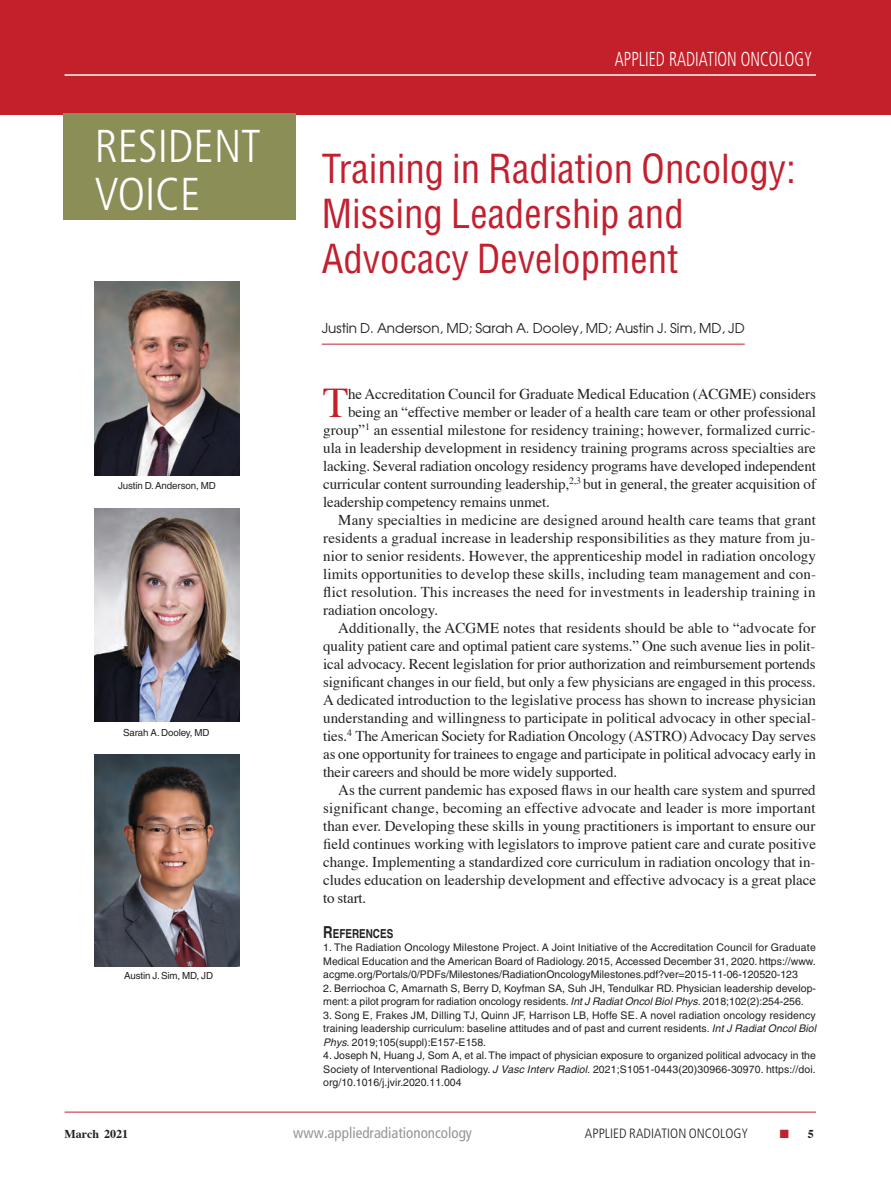
<style>
.page{position:relative;width:891px;height:1202px;background:#fff}
.page>*{position:absolute;margin:0;border:0;box-sizing:border-box;transform-origin:0 0}
.t1{font:300 condensed 46.05px/47.2px "Frutiger";color:#fff}
.t2{font:42.15px "Times";color:#c4202a}
.t3{font:condensed 39px/45px "Helvetica";color:#c2202f}
.t4{font:300 condensed 20.25px "Frutiger";color:#fff;scale:.8 1}
.t5{font:15px "Times";color:#231f20}
.t6{font:condensed 15px "Frutiger";color:#949698}
.t7{font:13.5px "Avant Garde";color:#231f20}
.t8{font:300 condensed 13.5px "Frutiger";color:#231f20}
.t9{font:700 12.3px "Helvetica";color:#231f20;scale:.8 1}
.t10{font:700 12px "Times";color:#231f20}
.t11{font:10.5px/13.5px "Helvetica LT Pro";color:#231f20;text-align:justify}
.t12{font:9.75px "Helvetica LT Pro";letter-spacing:-.01em;color:#231f20}
.s1{font-size:16.5px}
.s2{font-family:"Helvetica";font-style:italic}
.s3{color:#c2202f}
</style>
<div class="page">
<div style="left:0;top:0;width:891px;height:115px;background:#c4202a"></div>
<hr style="left:65px;top:1111px;width:751px;height:1px;background:#c4202a">
<hr style="left:65px;top:75px;width:751px;height:1px;background:#fff">
<div style="left:63px;top:114px;width:233px;height:106px;background:#8b8f57"></div>
<hr style="left:322px;top:344px;width:423px;height:1px;background:#c4202a">
<img style="left:95px;top:282px;width:144px;height:193px">
<img style="left:95px;top:509px;width:144px;height:212px">
<img style="left:95px;top:754px;width:144px;height:213px">
<h1 class="t1" style="left:95px;top:123px;width:168px">RESIDENT<br>VOICE</h1>
<p class="t12" style="left:118px;top:480px;width:99px">Justin D. Anderson, MD</p>
<p class="t12" style="left:123px;top:726px;width:88px">Sarah A. Dooley, MD</p>
<p class="t12" style="left:124px;top:970px;width:90px">Austin J. Sim, MD, JD</p>
<h3 class="t4" style="left:615px;top:48px;width:248px">APPLIED RADIATION ONCOLOGY</h3>
<h3 class="t3" style="left:322px;top:146px;width:476px">Training in Radiation Oncology:<br>Missing Leadership and<br>Advocacy Development</h3>
<p class="t7" style="left:322px;top:319px;width:425px">Justin D. Anderson, MD; Sarah A. Dooley, MD; Austin J. Sim, MD, JD</p>
<h2 class="t2" style="left:323px;top:376px;width:27px">T</h2>
<p class="t5" style="left:348px;top:384px;width:469px">he Accreditation Council for Graduate Medical Education (ACGME) considers</p>
<p class="t5" style="left:348px;top:402px;width:470px">being an “effective member or leader of a health care team or other professional</p>
<p class="t5" style="left:323px;top:420px;width:494px">group”<sup>1</sup> an essential milestone for residency training; however, formalized curric-</p>
<p class="t5" style="left:323px;top:438px;width:494px">ula in leadership development in residency training programs across specialties are</p>
<p class="t5" style="left:323px;top:456px;width:494px">lacking. Several radiation oncology residency programs have developed independent</p>
<p class="t5" style="left:323px;top:474px;width:494px">curricular content surrounding leadership,<sup>2,3</sup> but in general, the greater acquisition of</p>
<p class="t5" style="left:323px;top:492px;width:228px">leadership competency remains unmet.</p>
<p class="t5" style="left:338px;top:510px;width:479px">Many specialties in medicine are designed around health care teams that grant</p>
<p class="t5" style="left:323px;top:528px;width:494px">residents a gradual increase in leadership responsibilities as they mature from ju-</p>
<p class="t5" style="left:323px;top:546px;width:494px">nior to senior residents. However, the apprenticeship model in radiation oncology</p>
<p class="t5" style="left:323px;top:564px;width:494px">limits opportunities to develop these skills, including team management and con-</p>
<p class="t5" style="left:323px;top:582px;width:494px">flict resolution. This increases the need for investments in leadership training in</p>
<p class="t5" style="left:323px;top:600px;width:116px">radiation oncology.</p>
<p class="t5" style="left:338px;top:618px;width:479px">Additionally, the ACGME notes that residents should be able to “advocate for</p>
<p class="t5" style="left:323px;top:636px;width:494px">quality patient care and optimal patient care systems.” One such avenue lies in polit-</p>
<p class="t5" style="left:323px;top:654px;width:494px">ical advocacy. Recent legislation for prior authorization and reimbursement portends</p>
<p class="t5" style="left:323px;top:672px;width:494px">significant changes in our field, but only a few physicians are engaged in this process.</p>
<p class="t5" style="left:323px;top:690px;width:494px">A dedicated introduction to the legislative process has shown to increase physician</p>
<p class="t5" style="left:323px;top:708px;width:494px">understanding and willingness to participate in political advocacy in other special-</p>
<p class="t5" style="left:323px;top:726px;width:494px">ties.<sup>4</sup> The American Society for Radiation Oncology (ASTRO) Advocacy Day serves</p>
<p class="t5" style="left:323px;top:744px;width:494px">as one opportunity for trainees to engage and participate in political advocacy early in</p>
<p class="t5" style="left:323px;top:762px;width:295px">their careers and should be more widely supported.</p>
<p class="t5" style="left:338px;top:780px;width:479px">As the current pandemic has exposed flaws in our health care system and spurred</p>
<p class="t5" style="left:323px;top:798px;width:494px">significant change, becoming an effective advocate and leader is more important</p>
<p class="t5" style="left:323px;top:816px;width:494px">than ever. Developing these skills in young practitioners is important to ensure our</p>
<p class="t5" style="left:323px;top:834px;width:494px">field continues working with legislators to improve patient care and curate positive</p>
<p class="t5" style="left:323px;top:852px;width:494px">change. Implementing a standardized core curriculum in radiation oncology that in-</p>
<p class="t5" style="left:323px;top:870px;width:494px">cludes education on leadership development and effective advocacy is a great place</p>
<p class="t5" style="left:323px;top:888px;width:45px">to start.</p>
<p class="t9" style="left:323px;top:926px;width:89px"><span class="s1">R</span>EFERENCES</p>
<p class="t11" style="left:323px;top:940px;width:494px">1. The Radiation Oncology Milestone Project. A Joint Initiative of the Accreditation Council for Graduate Medical Education and the American Board of Radiology. 2015, Accessed December 31, 2020. https://www. acgme.org/Portals/0/PDFs/Milestones/RadiationOncologyMilestones.pdf?ver=2015-11-06-120520-123</p>
<p class="t11" style="left:323px;top:981px;width:494px">2. Berriochoa C, Amarnath S, Berry D, Koyfman SA, Suh JH, Tendulkar RD. Physician leadership develop&shy;ment: a pilot program for radiation oncology residents. <span class="s2">Int J Radiat Oncol Biol Phys.</span> 2018;102(2):254-256.</p>
<p class="t11" style="left:323px;top:1008px;width:494px">3. Song E, Frakes JM, Dilling TJ, Quinn JF, Harrison LB, Hoffe SE. A novel radiation oncology residency training leadership curriculum: baseline attitudes and of past and current residents. <span class="s2">Int J Radiat Oncol Biol Phys.</span> 2019;105(suppl):E157-E158.</p>
<p class="t11" style="left:323px;top:1049px;width:494px">4. Joseph N, Huang J, Som A, et al. The impact of physician exposure to organized political advocacy in the Society of Interventional Radiology. <span class="s2">J Vasc Interv Radiol.</span> 2021;S1051-0443(20)30966-30970. https://doi. org/10.1016/j.jvir.2020.11.004</p>
<p class="t10" style="left:65px;top:1126px;width:65px">March 2021</p>
<p class="t6" style="left:293px;top:1124px;width:180px">www.appliedradiationoncology</p>
<p class="t8" style="left:585px;top:1126px;width:165px">APPLIED RADIATION ONCOLOGY</p>
<p class="t10" style="left:780px;top:1126px;width:35px"><span class="s3">■</span> 5</p>
</div>
